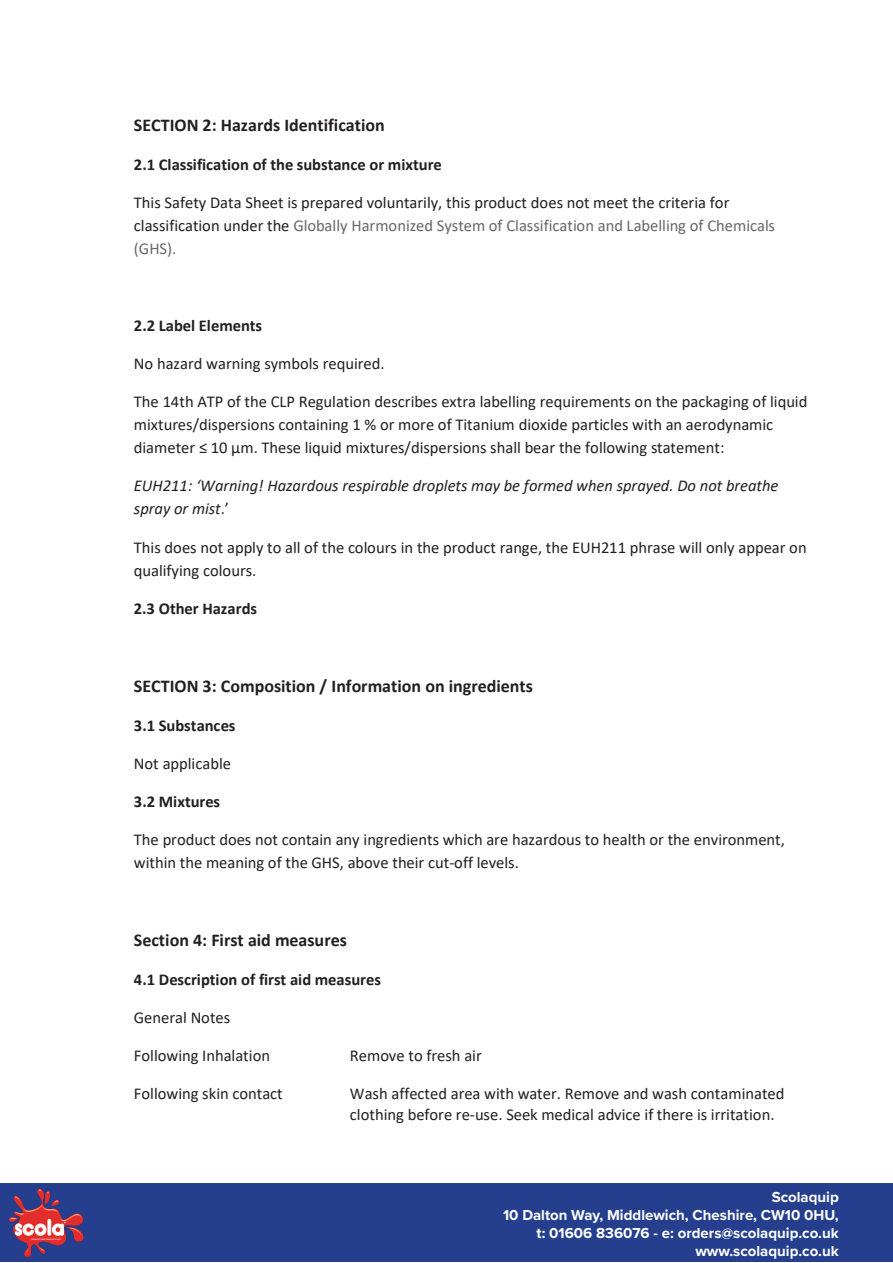
<style>
.page{position:relative;width:893px;height:1263px;background:#fff}
.page>*{position:absolute;margin:0;border:0;box-sizing:border-box;transform-origin:0 0}
.t1{font:700 18px "Calibri";color:#231f20}
.t2{font:16.5px/23.1px "Calibri";color:#231f20}
.t3{font:700 16.5px "Calibri";letter-spacing:-.005em;color:#231f20}
.t4{font:italic 16.5px/23.1px "Calibri";color:#231f20}
.t5{font:700 15px/18px "Proxima Nova";color:#fff;text-align:right}
.s1{color:#66676a}
.s2{font-style:normal}
</style>
<div class="page">
<div style="left:0;top:1183px;width:893px;height:79px;background:#253f8e"></div>
<img style="left:9px;top:1188px;width:75px;height:70px">
<p class="t1" style="left:134px;top:112px;width:252px">SECTION 2: Hazards Identification</p>
<p class="t3" style="left:134px;top:153px;width:310px">2.1 Classification of the substance or mixture</p>
<p class="t2" style="left:134px;top:190px;width:643px">This Safety Data Sheet is prepared voluntarily, this product does not meet the criteria for classification under the <span class="s1">Globally Harmonized System of Classification and Labelling of Chemicals (GHS).</span></p>
<p class="t3" style="left:134px;top:313px;width:130px">2.2 Label Elements</p>
<p class="t2" style="left:134px;top:351px;width:252px">No hazard warning symbols required.</p>
<p class="t2" style="left:134px;top:389px;width:675px">The 14th ATP of the CLP Regulation describes extra labelling requirements on the packaging of liquid mixtures/dispersions containing 1 % or more of Titanium dioxide particles with an aerodynamic diameter ≤ 10 μm. These liquid mixtures/dispersions shall bear the following statement:</p>
<p class="t4" style="left:134px;top:474px;width:646px">EUH211: ‘Warning! Hazardous respirable droplets may be formed when sprayed. Do not breathe spray or mist<span class="s2">.’</span></p>
<p class="t2" style="left:134px;top:535px;width:674px">This does not apply to all of the colours in the product range, the EUH211 phrase will only appear on qualifying colours.</p>
<p class="t3" style="left:134px;top:597px;width:125px">2.3 Other Hazards</p>
<p class="t1" style="left:134px;top:673px;width:401px">SECTION 3: Composition / Information on ingredients</p>
<p class="t3" style="left:134px;top:713px;width:103px">3.1 Substances</p>
<p class="t2" style="left:134px;top:751px;width:99px">Not applicable</p>
<p class="t3" style="left:134px;top:790px;width:88px">3.2 Mixtures</p>
<p class="t2" style="left:134px;top:828px;width:653px">The product does not contain any ingredients which are hazardous to health or the environment, within the meaning of the GHS, above their cut-off levels.</p>
<p class="t1" style="left:134px;top:927px;width:215px">Section 4: First aid measures</p>
<p class="t3" style="left:134px;top:968px;width:249px">4.1 Description of first aid measures</p>
<p class="t2" style="left:134px;top:1006px;width:98px">General Notes</p>
<p class="t2" style="left:134px;top:1044px;width:138px">Following Inhalation</p>
<p class="t2" style="left:350px;top:1044px;width:133px">Remove to fresh air</p>
<p class="t2" style="left:134px;top:1082px;width:150px">Following skin contact</p>
<p class="t2" style="left:350px;top:1083px;width:436px;line-height:20.1px">Wash affected area with water. Remove and wash contaminated clothing before re-use. Seek medical advice if there is irritation.</p>
<p class="t5" style="left:503px;top:1187px;width:337px">Scolaquip<br>10 Dalton Way, Middlewich, Cheshire, CW10 0HU, t: 01606 836076 - e: orders@scolaquip.co.uk www.scolaquip.co.uk</p>
</div>
